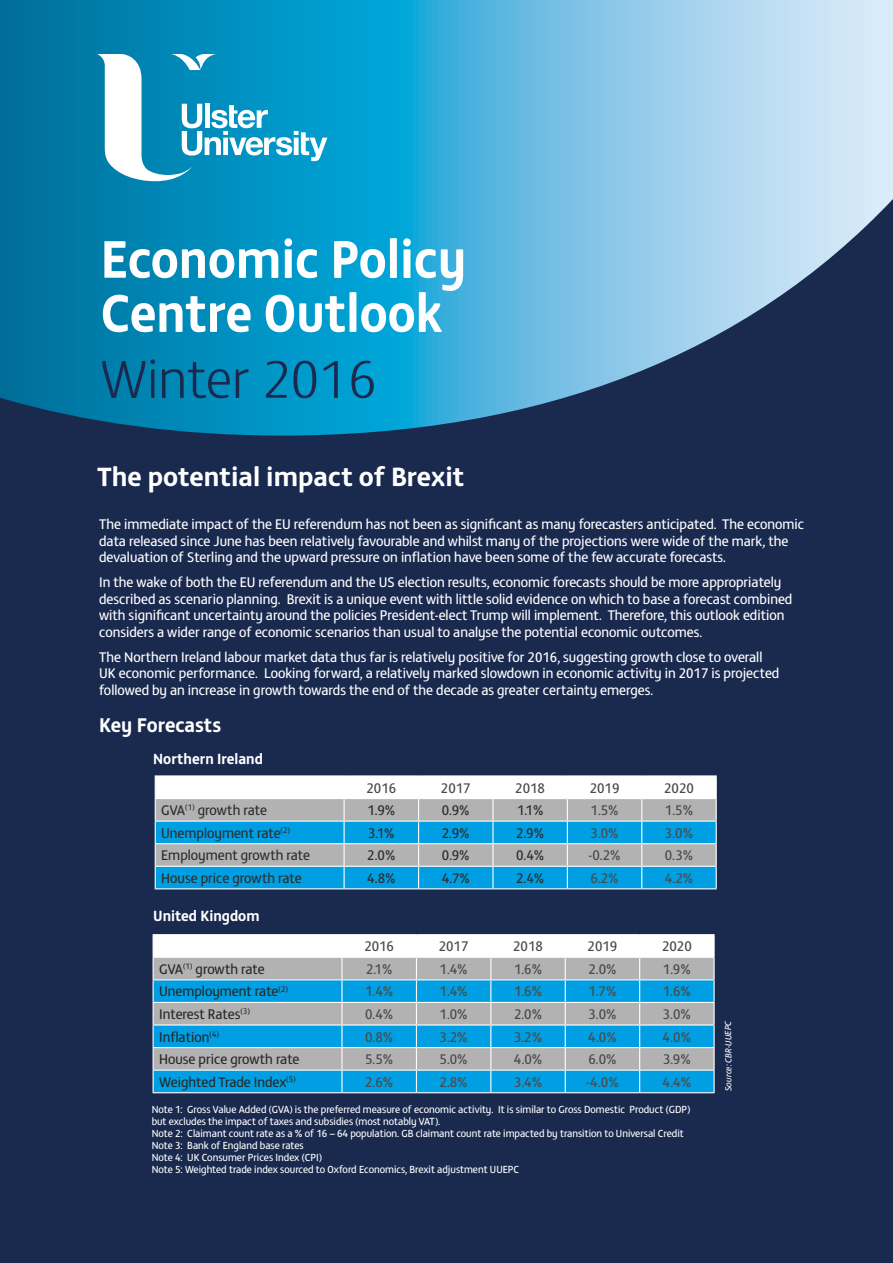
<style>
.page{position:relative;width:893px;height:1263px;background:#1a2a4f}
.page>*{position:absolute;margin:0;border:0;box-sizing:border-box;transform-origin:0 0}
.t1{font:700 54px/54px "FS Matthew";color:#fff;scale:.93 1}
.t2{font:300 54px "FS Matthew";color:#1a2a4f}
.t3{font:700 27px "FS Matthew";color:#fff}
.t4{font:700 20.25px "FS Matthew";letter-spacing:-.005em;color:#fff}
.t5{font:700 15px "FS Matthew";color:#fff}
.t6{font:14.25px/16.5px "FS Matthew";color:#fff}
.t7{font:14.25px "FS Matthew";color:#4a4a49}
.t8{font:14.25px "FS Matthew";color:#2d2d2c}
.t9{font:14.25px "FS Matthew";color:#282827}
.t10{font:10.5px/12px "FS Matthew";color:#fff}
.t11{font:italic 9px "FS Matthew";letter-spacing:-.005em;color:#fff}
</style>
<div class="page">
<svg style="left:0;top:0;width:893px;height:436px;background:#429bc2"></svg>
<hr style="left:155px;top:775px;width:189px;height:1px;background:#fff">
<hr style="left:344px;top:775px;width:75px;height:1px;background:#fff">
<hr style="left:419px;top:775px;width:74px;height:1px;background:#fff">
<hr style="left:493px;top:775px;width:74px;height:1px;background:#fff">
<hr style="left:567px;top:775px;width:75px;height:1px;background:#fff">
<hr style="left:642px;top:775px;width:75px;height:1px;background:#fff">
<svg style="left:155px;top:776px;width:562px;height:112px;background:#82bdd7"></svg>
<hr style="left:155px;top:888px;width:189px;height:1px;background:#fff">
<hr style="left:344px;top:888px;width:75px;height:1px;background:#fff">
<hr style="left:419px;top:888px;width:74px;height:1px;background:#fff">
<hr style="left:493px;top:888px;width:74px;height:1px;background:#fff">
<hr style="left:567px;top:888px;width:75px;height:1px;background:#fff">
<hr style="left:642px;top:888px;width:75px;height:1px;background:#fff">
<svg style="left:97px;top:54px;width:230px;height:127px;background:#41abcf"></svg>
<hr style="left:153px;top:934px;width:189px;height:1px;background:#fff">
<hr style="left:342px;top:934px;width:74px;height:1px;background:#fff">
<hr style="left:416px;top:934px;width:75px;height:1px;background:#fff">
<hr style="left:491px;top:934px;width:74px;height:1px;background:#fff">
<hr style="left:565px;top:934px;width:75px;height:1px;background:#fff">
<hr style="left:640px;top:934px;width:75px;height:1px;background:#fff">
<hr style="left:713px;top:935px;width:2px;height:22px;background:#fff">
<hr style="left:640px;top:957px;width:75px;height:1px;background:#fff">
<hr style="left:713px;top:958px;width:2px;height:21px;background:#fff">
<hr style="left:640px;top:979px;width:75px;height:1px;background:#fff">
<hr style="left:713px;top:980px;width:2px;height:22px;background:#fff">
<hr style="left:640px;top:1002px;width:75px;height:1px;background:#fff">
<hr style="left:713px;top:1003px;width:2px;height:21px;background:#fff">
<hr style="left:640px;top:1024px;width:75px;height:1px;background:#fff">
<hr style="left:713px;top:1025px;width:2px;height:22px;background:#fff">
<hr style="left:640px;top:1047px;width:75px;height:1px;background:#fff">
<hr style="left:713px;top:1048px;width:2px;height:21px;background:#fff">
<hr style="left:640px;top:1069px;width:75px;height:2px;background:#fff">
<svg style="left:153px;top:935px;width:561px;height:157px;background:#79b8d4"></svg>
<hr style="left:713px;top:1071px;width:2px;height:21px;background:#fff">
<hr style="left:153px;top:1092px;width:189px;height:1px;background:#fff">
<hr style="left:342px;top:1092px;width:74px;height:1px;background:#fff">
<hr style="left:416px;top:1092px;width:75px;height:1px;background:#fff">
<hr style="left:491px;top:1092px;width:74px;height:1px;background:#fff">
<hr style="left:565px;top:1092px;width:75px;height:1px;background:#fff">
<hr style="left:640px;top:1092px;width:75px;height:1px;background:#fff">
<h1 class="t1" style="left:101px;top:227px;width:395px">Economic Policy<br>Centre Outlook</h1>
<h1 class="t2" style="left:101px;top:340px;width:277px">Winter 2016</h1>
<h2 class="t3" style="left:97px;top:455px;width:369px">The potential impact of Brexit</h2>
<p class="t6" style="left:99px;top:515px;width:706px">The immediate impact of the EU referendum has not been as significant as many forecasters anticipated. The economic data released since June has been relatively favourable and whilst many of the projections were wide of the mark, the devaluation of Sterling and the upward pressure on inflation have been some of the few accurate forecasts.</p>
<p class="t6" style="left:99px;top:573px;width:695px">In the wake of both the EU referendum and the US election results, economic forecasts should be more appropriately described as scenario planning. Brexit is a unique event with little solid evidence on which to base a forecast combined with significant uncertainty around the policies President-elect Trump will implement. Therefore, this outlook edition considers a wider range of economic scenarios than usual to analyse the potential economic outcomes.</p>
<p class="t6" style="left:99px;top:647px;width:682px">The Northern Ireland labour market data thus far is relatively positive for 2016, suggesting growth close to overall<br>UK economic performance. Looking forward, a relatively marked slowdown in economic activity in 2017 is projected followed by an increase in growth towards the end of the decade as greater certainty emerges.</p>
<h3 class="t4" style="left:99px;top:709px;width:124px">Key Forecasts</h3>
<p class="t5" style="left:153px;top:747px;width:111px">Northern Ireland</p>
<p class="t7" style="left:366px;top:777px;width:31px">2016</p>
<p class="t7" style="left:441px;top:777px;width:31px">2017</p>
<p class="t7" style="left:515px;top:777px;width:31px">2018</p>
<p class="t7" style="left:590px;top:777px;width:31px">2019</p>
<p class="t7" style="left:664px;top:777px;width:31px">2020</p>
<p class="t8" style="left:161px;top:800px;width:107px">GVA<sup>(1)</sup> growth rate</p>
<p class="t8" style="left:367px;top:800px;width:29px">1.9%</p>
<p class="t8" style="left:442px;top:800px;width:29px">0.9%</p>
<p class="t8" style="left:517px;top:800px;width:28px">1.1%</p>
<p class="t7" style="left:591px;top:800px;width:30px">1.5%</p>
<p class="t7" style="left:665px;top:800px;width:30px">1.5%</p>
<p class="t8" style="left:161px;top:822px;width:130px">Unemployment rate<sup>(2)</sup></p>
<p class="t8" style="left:368px;top:822px;width:28px">3.1%</p>
<p class="t8" style="left:442px;top:822px;width:29px">2.9%</p>
<p class="t8" style="left:516px;top:822px;width:29px">2.9%</p>
<p class="t7" style="left:591px;top:822px;width:30px">3.0%</p>
<p class="t7" style="left:665px;top:822px;width:30px">3.0%</p>
<p class="t8" style="left:161px;top:845px;width:150px">Employment growth rate</p>
<p class="t8" style="left:367px;top:845px;width:30px">2.0%</p>
<p class="t8" style="left:442px;top:845px;width:29px">0.9%</p>
<p class="t8" style="left:516px;top:845px;width:30px">0.4%</p>
<p class="t7" style="left:589px;top:845px;width:33px">-0.2%</p>
<p class="t7" style="left:665px;top:845px;width:30px">0.3%</p>
<p class="t8" style="left:161px;top:867px;width:142px">House price growth rate</p>
<p class="t8" style="left:367px;top:867px;width:30px">4.8%</p>
<p class="t8" style="left:442px;top:867px;width:30px">4.7%</p>
<p class="t8" style="left:516px;top:867px;width:30px">2.4%</p>
<p class="t7" style="left:591px;top:867px;width:30px">6.2%</p>
<p class="t7" style="left:665px;top:867px;width:30px">4.2%</p>
<p class="t5" style="left:153px;top:904px;width:108px">United Kingdom</p>
<p class="t7" style="left:364px;top:936px;width:31px">2016</p>
<p class="t7" style="left:439px;top:936px;width:31px">2017</p>
<p class="t7" style="left:513px;top:936px;width:31px">2018</p>
<p class="t7" style="left:588px;top:936px;width:31px">2019</p>
<p class="t7" style="left:662px;top:936px;width:31px">2020</p>
<p class="t9" style="left:159px;top:958px;width:107px">GVA<sup>(1)</sup> growth rate</p>
<p class="t7" style="left:366px;top:958px;width:28px">2.1%</p>
<p class="t7" style="left:440px;top:958px;width:30px">1.4%</p>
<p class="t7" style="left:514px;top:958px;width:30px">1.6%</p>
<p class="t7" style="left:588px;top:958px;width:30px">2.0%</p>
<p class="t7" style="left:663px;top:958px;width:29px">1.9%</p>
<p class="t9" style="left:159px;top:981px;width:130px">Unemployment rate<sup>(2)</sup></p>
<p class="t7" style="left:365px;top:981px;width:30px">1.4%</p>
<p class="t7" style="left:440px;top:981px;width:30px">1.4%</p>
<p class="t7" style="left:514px;top:981px;width:30px">1.6%</p>
<p class="t7" style="left:589px;top:981px;width:29px">1.7%</p>
<p class="t7" style="left:663px;top:981px;width:30px">1.6%</p>
<p class="t9" style="left:159px;top:1003px;width:92px">Interest Rates<sup>(3)</sup></p>
<p class="t7" style="left:365px;top:1003px;width:30px">0.4%</p>
<p class="t7" style="left:440px;top:1003px;width:30px">1.0%</p>
<p class="t7" style="left:514px;top:1003px;width:30px">2.0%</p>
<p class="t7" style="left:588px;top:1003px;width:30px">3.0%</p>
<p class="t7" style="left:663px;top:1003px;width:30px">3.0%</p>
<p class="t9" style="left:159px;top:1026px;width:61px">Inflation<sup>(4)</sup></p>
<p class="t7" style="left:365px;top:1026px;width:30px">0.8%</p>
<p class="t7" style="left:440px;top:1026px;width:30px">3.2%</p>
<p class="t7" style="left:514px;top:1026px;width:30px">3.2%</p>
<p class="t7" style="left:588px;top:1026px;width:30px">4.0%</p>
<p class="t7" style="left:663px;top:1026px;width:30px">4.0%</p>
<p class="t9" style="left:159px;top:1049px;width:142px">House price growth rate</p>
<p class="t7" style="left:365px;top:1049px;width:30px">5.5%</p>
<p class="t7" style="left:440px;top:1049px;width:30px">5.0%</p>
<p class="t7" style="left:514px;top:1049px;width:30px">4.0%</p>
<p class="t7" style="left:588px;top:1049px;width:30px">6.0%</p>
<p class="t7" style="left:663px;top:1049px;width:29px">3.9%</p>
<p class="t9" style="left:159px;top:1071px;width:138px">Weighted Trade Index<sup>(5)</sup></p>
<p class="t7" style="left:365px;top:1071px;width:30px">2.6%</p>
<p class="t7" style="left:440px;top:1071px;width:30px">2.8%</p>
<p class="t7" style="left:514px;top:1071px;width:30px">3.4%</p>
<p class="t7" style="left:586px;top:1071px;width:34px">-4.0%</p>
<p class="t7" style="left:663px;top:1071px;width:30px">4.4%</p>
<p class="t10" style="left:152px;top:1102px;width:540px">Note 1: Gross Value Added (GVA) is the preferred measure of economic activity. It is similar to Gross Domestic Product (GDP) but excludes the impact of taxes and subsidies (most notably VAT).<br>Note 2: Claimant count rate as a % of 16 – 64 population. GB claimant count rate impacted by transition to Universal Credit Note 3: Bank of England base rates<br>Note 4: UK Consumer Prices Index (CPI)<br>Note 5: Weighted trade index sourced to Oxford Economics, Brexit adjustment UUEPC</p>
<p class="t11" style="left:721px;top:1091px;width:72px;rotate:-90deg">Source: CBR-UUEPC</p>
</div>
